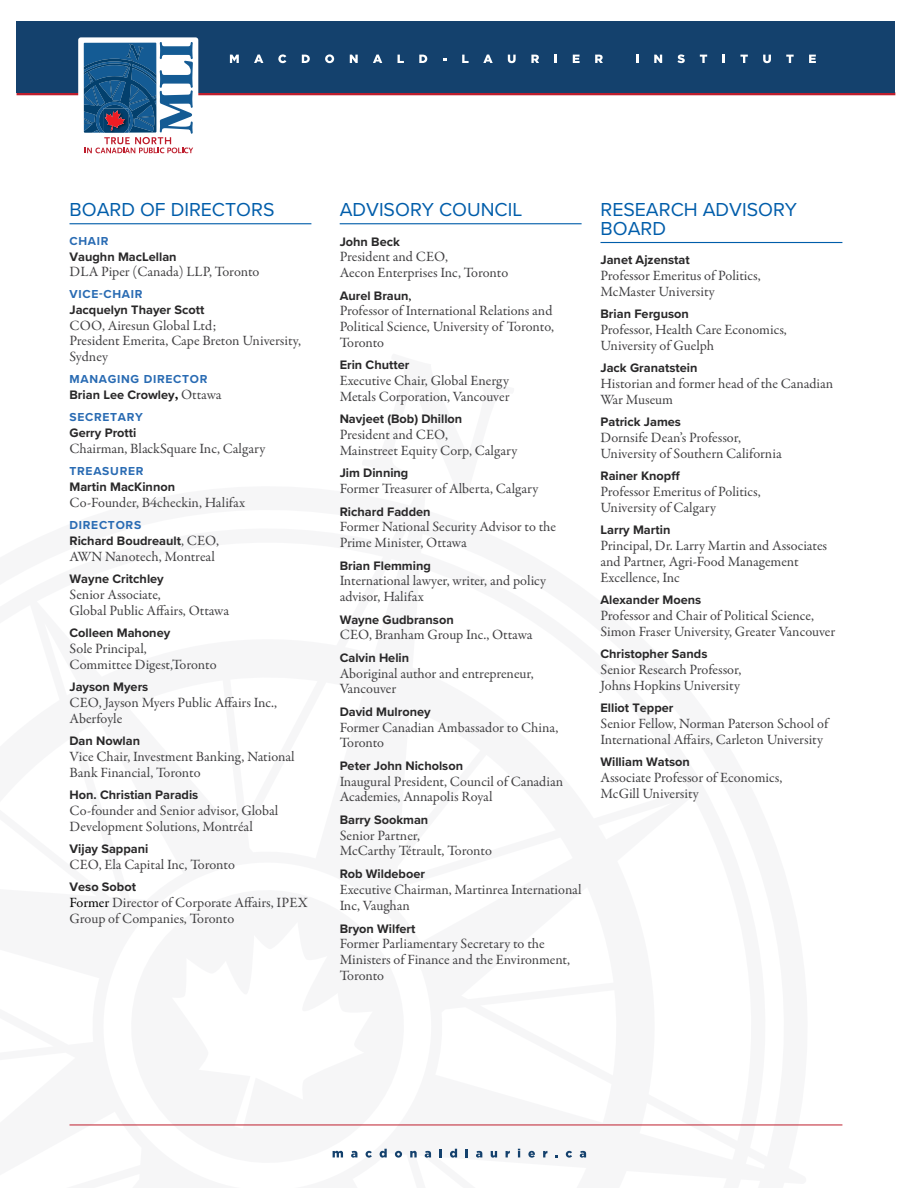
<style>
.page{position:relative;width:918px;height:1188px;background:#fff}
.page>*{position:absolute;margin:0;border:0;box-sizing:border-box;transform-origin:0 0}
.t1{font:19.5px/18.8px "Proxima Nova";color:#005daa}
.t2{font:14.25px/15.8px "Garamond Premr Pro";color:#414042}
.t3{font:700 12.75px "Proxima Nova";color:#292829}
.t4{font:700 12px "Proxima Nova";letter-spacing:.06em;color:#296bb3}
.s1{font-family:"Garamond Premr Pro";font-size:14.25px;color:#000}
.s2{font-family:"Garamond Premr Pro";font-weight:400;font-size:14.25px;color:#414042}
.s3{color:#000}
.s4{font-family:"Garamond Premr Pro";font-weight:400;font-size:14.25px;color:#000}
</style>
<div class="page">
<hr style="left:70px;top:223px;width:241px;height:1px;background:#005daa">
<hr style="left:340px;top:223px;width:242px;height:1px;background:#005daa">
<hr style="left:17px;top:92px;width:878px;height:3px;background:#be1e2d">
<hr style="left:601px;top:242px;width:241px;height:1px;background:#005daa">
<div style="left:17px;top:21px;width:878px;height:71px;background:#14416d"></div>
<svg style="left:230px;top:55px;width:9px;height:8px"></svg>
<svg style="left:254px;top:55px;width:9px;height:8px"></svg>
<svg style="left:278px;top:54px;width:8px;height:9px"></svg>
<svg style="left:302px;top:55px;width:8px;height:8px"></svg>
<svg style="left:325px;top:54px;width:9px;height:9px"></svg>
<svg style="left:350px;top:55px;width:8px;height:8px"></svg>
<svg style="left:373px;top:55px;width:9px;height:8px"></svg>
<svg style="left:398px;top:55px;width:6px;height:8px"></svg>
<svg style="left:419px;top:55px;width:8px;height:8px"></svg>
<svg style="left:462px;top:55px;width:7px;height:8px"></svg>
<svg style="left:483px;top:55px;width:10px;height:8px"></svg>
<svg style="left:508px;top:55px;width:8px;height:8px"></svg>
<svg style="left:531px;top:55px;width:8px;height:8px"></svg>
<svg style="left:554px;top:55px;width:3px;height:8px"></svg>
<svg style="left:573px;top:55px;width:7px;height:8px"></svg>
<svg style="left:595px;top:55px;width:8px;height:8px"></svg>
<svg style="left:636px;top:55px;width:2px;height:8px"></svg>
<svg style="left:654px;top:55px;width:8px;height:8px"></svg>
<svg style="left:677px;top:54px;width:8px;height:9px"></svg>
<svg style="left:700px;top:55px;width:7px;height:8px"></svg>
<svg style="left:723px;top:55px;width:2px;height:8px"></svg>
<svg style="left:740px;top:55px;width:8px;height:8px"></svg>
<svg style="left:763px;top:55px;width:8px;height:8px"></svg>
<svg style="left:786px;top:55px;width:8px;height:8px"></svg>
<svg style="left:809px;top:55px;width:7px;height:8px"></svg>
<svg style="left:78px;top:37px;width:120px;height:117px"></svg>
<hr style="left:70px;top:1125px;width:772px;height:1px;background:#be1e2d">
<svg style="left:333px;top:1151px;width:10px;height:6px"></svg>
<svg style="left:351px;top:1151px;width:6px;height:7px"></svg>
<svg style="left:366px;top:1151px;width:6px;height:7px"></svg>
<svg style="left:380px;top:1149px;width:7px;height:9px"></svg>
<svg style="left:395px;top:1151px;width:7px;height:7px"></svg>
<svg style="left:410px;top:1151px;width:7px;height:6px"></svg>
<svg style="left:425px;top:1151px;width:6px;height:7px"></svg>
<svg style="left:439px;top:1149px;width:3px;height:8px"></svg>
<svg style="left:450px;top:1149px;width:7px;height:9px"></svg>
<svg style="left:466px;top:1149px;width:2px;height:8px"></svg>
<svg style="left:476px;top:1151px;width:6px;height:7px"></svg>
<svg style="left:491px;top:1151px;width:6px;height:7px"></svg>
<svg style="left:506px;top:1151px;width:4px;height:6px"></svg>
<svg style="left:518px;top:1149px;width:2px;height:8px"></svg>
<svg style="left:528px;top:1151px;width:7px;height:7px"></svg>
<svg style="left:543px;top:1151px;width:4px;height:6px"></svg>
<svg style="left:566px;top:1151px;width:6px;height:7px"></svg>
<svg style="left:580px;top:1151px;width:6px;height:7px"></svg>
<h1 class="t1" style="left:70px;top:200px;width:206px">BOARD OF DIRECTORS</h1>
<p class="t4" style="left:70px;top:232px;width:41px">CHAIR</p>
<p class="t3" style="left:70px;top:247px;width:109px">Vaughn MacLellan</p>
<p class="t2" style="left:70px;top:264px;width:191px">DLA Piper (Canada) LLP, Toronto</p>
<p class="t4" style="left:70px;top:285px;width:75px">VICE-CHAIR</p>
<p class="t3" style="left:70px;top:300px;width:136px">Jacquelyn Thayer Scott</p>
<p class="t2" style="left:70px;top:318px;width:233px">COO, Airesun Global Ltd;<br>President Emerita, Cape Breton University,<br>Sydney</p>
<p class="t4" style="left:70px;top:370px;width:140px">MANAGING DIRECTOR</p>
<p class="t3" style="left:70px;top:385px;width:154px">Brian Lee Crowley<span class="s1">,</span> <span class="s2">Ottawa</span></p>
<p class="t4" style="left:70px;top:408px;width:75px">SECRETARY</p>
<p class="t3" style="left:70px;top:423px;width:68px">Gerry Protti</p>
<p class="t2" style="left:70px;top:441px;width:197px">Chairman, BlackSquare Inc, Calgary</p>
<p class="t4" style="left:70px;top:462px;width:76px">TREASURER</p>
<p class="t3" style="left:70px;top:477px;width:107px">Martin MacKinnon</p>
<p class="t2" style="left:70px;top:495px;width:177px">Co-Founder, B4checkin, Halifax</p>
<p class="t4" style="left:70px;top:516px;width:73px">DIRECTORS</p>
<p class="t3" style="left:70px;top:531px;width:151px">Richard Boudreault<span class="s2">, CEO,</span></p>
<p class="t2" style="left:70px;top:549px;width:147px">AWN Nanotech, Montreal</p>
<p class="t3" style="left:70px;top:569px;width:96px">Wayne Critchley</p>
<p class="t2" style="left:70px;top:587px;width:161px">Senior Associate,<br>Global Public Affairs, Ottawa</p>
<p class="t3" style="left:70px;top:623px;width:102px">Colleen Mahoney</p>
<p class="t2" style="left:70px;top:641px;width:149px">Sole Principal,<br>Committee Digest,Toronto</p>
<p class="t3" style="left:70px;top:677px;width:80px">Jayson Myers</p>
<p class="t2" style="left:70px;top:695px;width:209px">CEO, Jayson Myers Public Affairs Inc.,<br>Aberfoyle</p>
<p class="t3" style="left:70px;top:731px;width:72px">Dan Nowlan</p>
<p class="t2" style="left:70px;top:749px;width:227px">Vice Chair, Investment Banking, National<br>Bank Financial, Toronto</p>
<p class="t3" style="left:70px;top:785px;width:130px">Hon. Christian Paradis</p>
<p class="t2" style="left:70px;top:803px;width:210px">Co-founder and Senior advisor, Global<br>Development Solutions, Montréal</p>
<p class="t3" style="left:70px;top:839px;width:80px">Vijay Sappani</p>
<p class="t2" style="left:70px;top:857px;width:167px">CEO, Ela Capital Inc, Toronto</p>
<p class="t3" style="left:70px;top:878px;width:68px">Veso Sobot</p>
<p class="t2" style="left:70px;top:895px;width:240px"><span class="s3">Former</span> Director of Corporate Affairs, IPEX<br>Group of Companies, Toronto</p>
<h1 class="t1" style="left:340px;top:200px;width:184px">ADVISORY COUNCIL</h1>
<p class="t3" style="left:340px;top:232px;width:62px">John Beck</p>
<p class="t2" style="left:340px;top:249px;width:170px">President and CEO,<br>Aecon Enterprises Inc, Toronto</p>
<p class="t3" style="left:340px;top:286px;width:73px">Aurel Braun<span class="s4">,</span></p>
<p class="t2" style="left:340px;top:303px;width:216px;text-align:justify">Professor of International Relations and Political Science, University of Toronto, Toronto</p>
<p class="t3" style="left:340px;top:356px;width:71px">Erin Chutter</p>
<p class="t2" style="left:340px;top:373px;width:171px">Executive Chair, Global Energy<br>Metals Corporation, Vancouver</p>
<p class="t3" style="left:340px;top:410px;width:124px">Navjeet (Bob) Dhillon</p>
<p class="t2" style="left:340px;top:427px;width:179px">President and CEO,<br>Mainstreet Equity Corp, Calgary</p>
<p class="t3" style="left:340px;top:464px;width:70px">Jim Dinning</p>
<p class="t2" style="left:340px;top:481px;width:200px">Former Treasurer of Alberta, Calgary</p>
<p class="t3" style="left:340px;top:502px;width:93px">Richard Fadden</p>
<p class="t2" style="left:340px;top:519px;width:218px">Former National Security Advisor to the<br>Prime Minister, Ottawa</p>
<p class="t3" style="left:340px;top:556px;width:93px">Brian Flemming</p>
<p class="t2" style="left:340px;top:573px;width:208px">International lawyer, writer, and policy advisor, Halifax</p>
<p class="t3" style="left:340px;top:610px;width:116px">Wayne Gudbranson</p>
<p class="t2" style="left:340px;top:627px;width:194px">CEO, Branham Group Inc., Ottawa</p>
<p class="t3" style="left:340px;top:648px;width:71px">Calvin Helin</p>
<p class="t2" style="left:340px;top:666px;width:196px">Aboriginal author and entrepreneur,<br>Vancouver</p>
<p class="t3" style="left:340px;top:702px;width:92px">David Mulroney</p>
<p class="t2" style="left:340px;top:720px;width:220px">Former Canadian Ambassador to China,<br>Toronto</p>
<p class="t3" style="left:340px;top:756px;width:125px">Peter John Nicholson</p>
<p class="t2" style="left:340px;top:774px;width:225px">Inaugural President, Council of Canadian<br>Academies, Annapolis Royal</p>
<p class="t3" style="left:340px;top:810px;width:90px">Barry Sookman</p>
<p class="t2" style="left:340px;top:828px;width:154px">Senior Partner,<br>McCarthy Tétrault, Toronto</p>
<p class="t3" style="left:340px;top:864px;width:87px">Rob Wildeboer</p>
<p class="t2" style="left:340px;top:881px;width:243px;line-height:16.5px">Executive Chairman, Martinrea International<br>Inc, Vaughan</p>
<p class="t3" style="left:340px;top:919px;width:77px">Bryon Wilfert</p>
<p class="t2" style="left:340px;top:936px;width:232px">Former Parliamentary Secretary to the<br>Ministers of Finance and the Environment,<br>Toronto</p>
<h1 class="t1" style="left:601px;top:200px;width:198px">RESEARCH ADVISORY<br>BOARD</h1>
<p class="t3" style="left:601px;top:251px;width:91px">Janet Ajzenstat</p>
<p class="t2" style="left:601px;top:268px;width:162px">Professor Emeritus of Politics,<br>McMaster University</p>
<p class="t3" style="left:601px;top:305px;width:90px">Brian Ferguson</p>
<p class="t2" style="left:601px;top:322px;width:188px">Professor, Health Care Economics,<br>University of Guelph</p>
<p class="t3" style="left:601px;top:359px;width:98px">Jack Granatstein</p>
<p class="t2" style="left:601px;top:376px;width:234px">Historian and former head of the Canadian<br>War Museum</p>
<p class="t3" style="left:601px;top:413px;width:82px">Patrick James</p>
<p class="t2" style="left:601px;top:430px;width:183px">Dornsife Dean’s Professor,<br>University of Southern California</p>
<p class="t3" style="left:601px;top:467px;width:81px">Rainer Knopff</p>
<p class="t2" style="left:601px;top:484px;width:162px">Professor Emeritus of Politics,<br>University of Calgary</p>
<p class="t3" style="left:601px;top:521px;width:71px">Larry Martin</p>
<p class="t2" style="left:601px;top:538px;width:228px">Principal, Dr. Larry Martin and Associates and Partner, Agri-Food Management<br>Excellence, Inc</p>
<p class="t3" style="left:601px;top:590px;width:102px">Alexander Moens</p>
<p class="t2" style="left:601px;top:608px;width:236px">Professor and Chair of Political Science,<br>Simon Fraser University, Greater Vancouver</p>
<p class="t3" style="left:601px;top:644px;width:108px">Christopher Sands</p>
<p class="t2" style="left:601px;top:662px;width:142px">Senior Research Professor,<br>Johns Hopkins University</p>
<p class="t3" style="left:601px;top:698px;width:75px">Elliot Tepper</p>
<p class="t2" style="left:601px;top:716px;width:229px">Senior Fellow, Norman Paterson School of<br>International Affairs, Carleton University</p>
<p class="t3" style="left:601px;top:752px;width:91px">William Watson</p>
<p class="t2" style="left:601px;top:770px;width:183px">Associate Professor of Economics,<br>McGill University</p>
</div>
